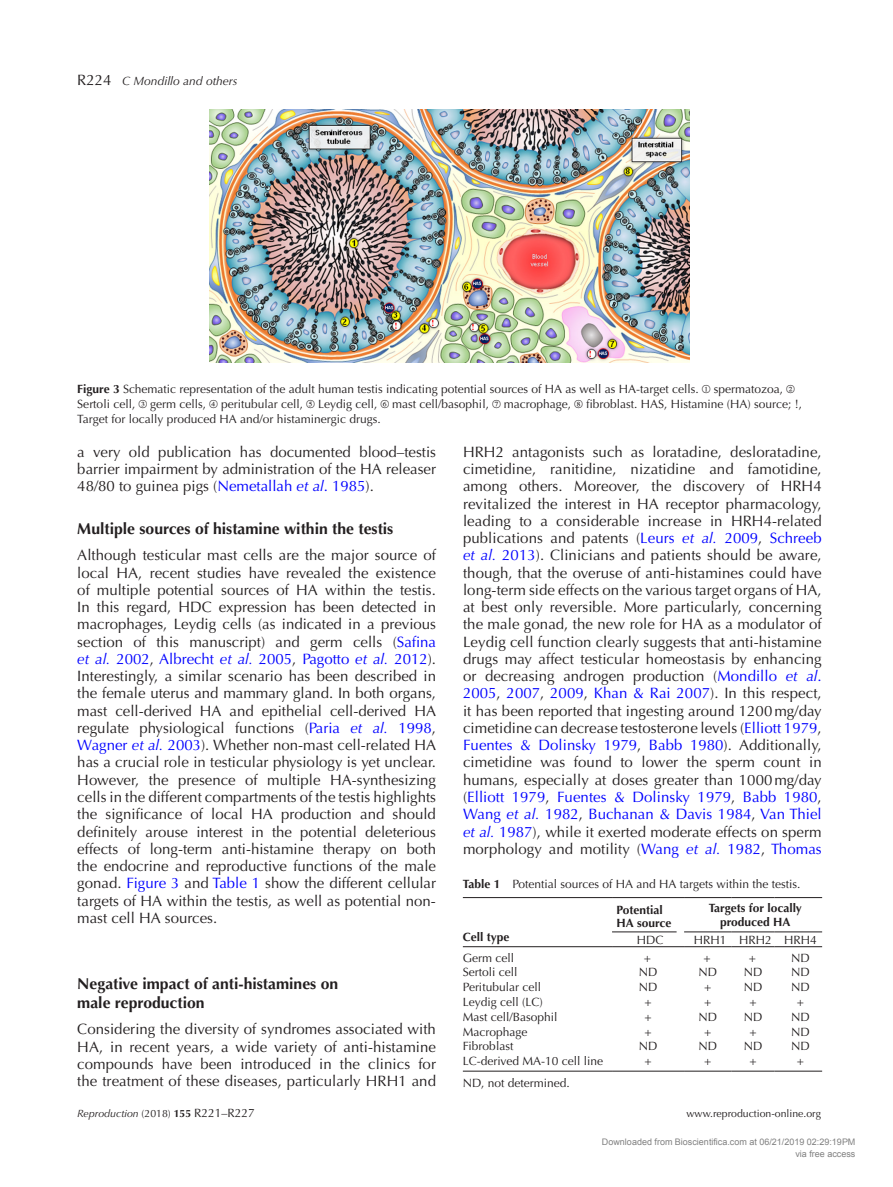
<style>
.page{position:relative;width:893px;height:1187px;background:#fff}
.page>*{position:absolute;margin:0;border:0;box-sizing:border-box;transform-origin:0 0}
.t1{font:700 15.75px/19.5px "Optima LT Std";color:#231f20}
.TXT{font:15px/17.2px "Optima LT Std";color:#231f20;text-align:justify}
.FC{font:12px/15px "Optima LT Std";color:#231f20}
.TB{font:12px "Optima LT Std";color:#231f20}
.TC{font:12px "Optima LT Std";color:#231f20}
.TCH{font:700 12px/13.5px "Optima LT Std";color:#231f20}
.TB_Bot_Rule{font:12px "Optima LT Std";color:#231f20}
.t2{font:italic 12px "Optima LT Std";color:#231f20}
.TFN_F{font:12px "Optima LT Std";color:#231f20}
.TCH_N{font:12px "Optima LT Std";color:#231f20}
.t3{font:italic 10.5px "Optima LT Std";color:#231f20}
.t4{font:10.5px "Optima LT Std";color:#231f20}
.t5{font:9px/12px "Arial";color:#808080;text-align:right}
.s1{font-style:normal;font-size:15px}
.s2{font-weight:700}
.s3{font-family:"STIX General"}
.s4{color:#00f}
.s5{font-style:italic;color:#00f}
.s6{font-style:normal}
.s7{font-weight:700;font-style:normal}
.s8{font-style:normal;font-size:12px}
</style>
<div class="page">
<img style="left:209px;top:109px;width:481px;height:253px">
<hr style="left:463px;top:897px;width:149px;height:1px;background:#231f20">
<hr style="left:612px;top:897px;width:72px;height:1px;background:#231f20">
<hr style="left:684px;top:897px;width:48px;height:1px;background:#231f20">
<hr style="left:732px;top:897px;width:43px;height:1px;background:#231f20">
<hr style="left:774px;top:897px;width:48px;height:1px;background:#231f20">
<hr style="left:612px;top:931px;width:72px;height:1px;background:#231f20">
<hr style="left:684px;top:931px;width:48px;height:1px;background:#231f20">
<hr style="left:732px;top:931px;width:43px;height:1px;background:#231f20">
<hr style="left:774px;top:931px;width:48px;height:1px;background:#231f20">
<hr style="left:463px;top:946px;width:149px;height:1px;background:#231f20">
<hr style="left:612px;top:946px;width:72px;height:1px;background:#231f20">
<hr style="left:684px;top:946px;width:48px;height:1px;background:#231f20">
<hr style="left:732px;top:946px;width:43px;height:1px;background:#231f20">
<hr style="left:774px;top:946px;width:48px;height:1px;background:#231f20">
<hr style="left:463px;top:1070px;width:149px;height:1px;background:#231f20">
<hr style="left:612px;top:1070px;width:72px;height:1px;background:#231f20">
<hr style="left:684px;top:1070px;width:48px;height:1px;background:#231f20">
<hr style="left:732px;top:1070px;width:43px;height:1px;background:#231f20">
<hr style="left:774px;top:1070px;width:48px;height:1px;background:#231f20">
<div style="left:677px;top:925px;width:7px;height:7px;background:#fff"></div>
<p class="t2" style="left:77px;top:74px;width:162px"><span class="s1">R224</span> C Mondillo and others</p>
<p class="FC" style="left:77px;top:382px;width:726px"><span class="s2">Figure 3</span> Schematic representation of the adult human testis indicating potential sources of HA as well as HA-target cells. <span class="s3">①</span> spermatozoa, <span class="s3">②<br></span>Sertoli cell, <span class="s3">③</span> germ cells, <span class="s3">④</span> peritubular cell, <span class="s3">⑤</span> Leydig cell, <span class="s3">⑥</span> mast cell/basophil, <span class="s3">⑦</span> macrophage, <span class="s3">⑧</span> fibroblast. HAS, Histamine (HA) source; !,<br>Target for locally produced HA and/or histaminergic drugs.</p>
<p class="TXT" style="left:77px;top:443px;width:360px">a very old publication has documented blood–testis barrier impairment by administration of the HA releaser 48/80 to guinea pigs (<span class="s4">Nemetallah</span> <span class="s5">et al</span><span class="s4">. 1985</span>).</p>
<h1 class="t1" style="left:77px;top:519px;width:318px">Multiple sources of histamine within the testis</h1>
<p class="TXT" style="left:77px;top:547px;width:360px">Although testicular mast cells are the major source of local HA, recent studies have revealed the existence of multiple potential sources of HA within the testis.<br>In this regard, HDC expression has been detected in macrophages, Leydig cells (as indicated in a previous section of this manuscript) and germ cells (<span class="s4">Safina </span><span class="s5">et al.</span> <span class="s4">2002</span>, <span class="s4">Albrecht</span> <span class="s5">et al.</span> <span class="s4">2005</span>, <span class="s4">Pagotto</span> <span class="s5">et al.</span> <span class="s4">2012</span>).<br>Interestingly, a similar scenario has been described in the female uterus and mammary gland. In both organs, mast cell-derived HA and epithelial cell-derived HA regulate physiological functions (<span class="s4">Paria</span> <span class="s5">et al.</span> <span class="s4">1998</span>, <span class="s4">Wagner</span> <span class="s5">et al.</span> <span class="s4">2003</span>). Whether non-mast cell-related HA has a crucial role in testicular physiology is yet unclear.<br>However, the presence of multiple HA-synthesizing cells in the different compartments of the testis highlights the significance of local HA production and should definitely arouse interest in the potential deleterious effects of long-term anti-histamine therapy on both the endocrine and reproductive functions of the male gonad. <span class="s4">Figure 3</span> and <span class="s4">Table 1</span> show the different cellular targets of HA within the testis, as well as potential non&shy;mast cell HA sources.</p>
<h1 class="t1" style="left:77px;top:973px;width:262px">Negative impact of anti-histamines on male reproduction</h1>
<p class="TXT" style="left:77px;top:1020px;width:360px">Considering the diversity of syndromes associated with HA, in recent years, a wide variety of anti-histamine compounds have been introduced in the clinics for the treatment of these diseases, particularly HRH1 and</p>
<p class="TXT" style="left:463px;top:443px;width:360px">HRH2 antagonists such as loratadine, desloratadine, cimetidine, ranitidine, nizatidine and famotidine, among others. Moreover, the discovery of HRH4 revitalized the interest in HA receptor pharmacology, leading to a considerable increase in HRH4-related publications and patents (<span class="s4">Leurs</span> <span class="s5">et al.</span> <span class="s4">2009</span>, <span class="s4">Schreeb </span><span class="s5">et al.</span> <span class="s4">2013</span>). Clinicians and patients should be aware, though, that the overuse of anti-histamines could have long-term side effects on the various target organs of HA, at best only reversible. More particularly, concerning the male gonad, the new role for HA as a modulator of Leydig cell function clearly suggests that anti-histamine drugs may affect testicular homeostasis by enhancing or decreasing androgen production (<span class="s4">Mondillo</span> <span class="s5">et al</span><span class="s4">.<br>2005</span>, <span class="s4">2007</span>, <span class="s4">2009</span>, <span class="s4">Khan &amp; Rai 2007</span>). In this respect, it has been reported that ingesting around 1200mg/day cimetidine can decrease testosterone levels (<span class="s4">Elliott 1979</span>, <span class="s4">Fuentes &amp; Dolinsky 1979</span>, <span class="s4">Babb 1980</span>). Additionally, cimetidine was found to lower the sperm count in humans, especially at doses greater than 1000mg/day (<span class="s4">Elliott 1979</span>, <span class="s4">Fuentes &amp; Dolinsky 1979</span>, <span class="s4">Babb 1980</span>, <span class="s4">Wang</span> <span class="s5">et al.</span> <span class="s4">1982</span>, <span class="s4">Buchanan &amp; Davis 1984</span>, <span class="s4">Van Thiel </span><span class="s5">et al.</span> <span class="s4">1987</span>), while it exerted moderate effects on sperm morphology and motility (<span class="s4">Wang</span> <span class="s5">et al.</span> <span class="s4">1982</span>, <span class="s4">Thomas</span></p>
<p class="TC" style="left:463px;top:876px;width:339px"><span class="s2">Table 1</span> Potential sources of HA and HA targets within the testis.</p>
<p class="TCH" style="left:463px;top:930px;width:48px">Cell type</p>
<p class="TCH" style="left:616px;top:902px;width:56px">Potential<br>HA source</p>
<p class="TCH" style="left:709px;top:901px;width:95px;text-align:center">Targets for locally produced HA</p>
<p class="TCH_N" style="left:637px;top:932px;width:28px">HDC</p>
<p class="TCH_N" style="left:694px;top:932px;width:34px">HRH1</p>
<p class="TCH_N" style="left:739px;top:932px;width:34px">HRH2</p>
<p class="TCH_N" style="left:784px;top:932px;width:34px">HRH4</p>
<p class="TB" style="left:463px;top:950px;width:53px">Germ cell</p>
<p class="TB" style="left:644px;top:950px;width:9px">+</p>
<p class="TB" style="left:703px;top:950px;width:9px">+</p>
<p class="TB" style="left:749px;top:950px;width:9px">+</p>
<p class="TB" style="left:791px;top:950px;width:20px">ND</p>
<p class="TB" style="left:463px;top:965px;width:56px">Sertoli cell</p>
<p class="TB" style="left:639px;top:965px;width:20px">ND</p>
<p class="TB" style="left:698px;top:965px;width:20px">ND</p>
<p class="TB" style="left:744px;top:965px;width:20px">ND</p>
<p class="TB" style="left:791px;top:965px;width:20px">ND</p>
<p class="TB" style="left:463px;top:980px;width:80px">Peritubular cell</p>
<p class="TB" style="left:639px;top:980px;width:20px">ND</p>
<p class="TB" style="left:704px;top:980px;width:9px">+</p>
<p class="TB" style="left:744px;top:980px;width:20px">ND</p>
<p class="TB" style="left:791px;top:980px;width:20px">ND</p>
<p class="TB" style="left:463px;top:994px;width:82px">Leydig cell (LC)</p>
<p class="TB" style="left:644px;top:994px;width:9px">+</p>
<p class="TB" style="left:704px;top:994px;width:9px">+</p>
<p class="TB" style="left:749px;top:994px;width:9px">+</p>
<p class="TB" style="left:797px;top:994px;width:9px">+</p>
<p class="TB" style="left:463px;top:1009px;width:96px">Mast cell/Basophil</p>
<p class="TB" style="left:644px;top:1009px;width:9px">+</p>
<p class="TB" style="left:698px;top:1009px;width:20px">ND</p>
<p class="TB" style="left:744px;top:1009px;width:20px">ND</p>
<p class="TB" style="left:791px;top:1009px;width:20px">ND</p>
<p class="TB" style="left:463px;top:1024px;width:66px">Macrophage</p>
<p class="TB" style="left:644px;top:1024px;width:9px">+</p>
<p class="TB" style="left:704px;top:1024px;width:9px">+</p>
<p class="TB" style="left:749px;top:1024px;width:9px">+</p>
<p class="TB" style="left:791px;top:1024px;width:20px">ND</p>
<p class="TB" style="left:463px;top:1039px;width:52px">Fibroblast</p>
<p class="TB" style="left:639px;top:1039px;width:20px">ND</p>
<p class="TB" style="left:698px;top:1039px;width:20px">ND</p>
<p class="TB" style="left:744px;top:1039px;width:20px">ND</p>
<p class="TB" style="left:791px;top:1039px;width:20px">ND</p>
<p class="TB_Bot_Rule" style="left:463px;top:1053px;width:142px">LC-derived MA-10 cell line</p>
<p class="TB_Bot_Rule" style="left:644px;top:1053px;width:9px">+</p>
<p class="TB_Bot_Rule" style="left:704px;top:1053px;width:9px">+</p>
<p class="TB_Bot_Rule" style="left:749px;top:1053px;width:9px">+</p>
<p class="TB_Bot_Rule" style="left:797px;top:1053px;width:9px">+</p>
<p class="TFN_F" style="left:463px;top:1076px;width:108px">ND, not determined.</p>
<p class="t3" style="left:77px;top:1106px;width:179px">Reproduction <span class="s6">(2018)</span> <span class="s7">155</span> <span class="s8">R221–R227</span></p>
<p class="t4" style="left:686px;top:1106px;width:136px">www.reproduction-online.org</p>
<p class="t5" style="left:602px;top:1136px;width:255px">Downloaded from Bioscientifica.com at 06/21/2019 02:29:19PM via free access</p>
</div>
